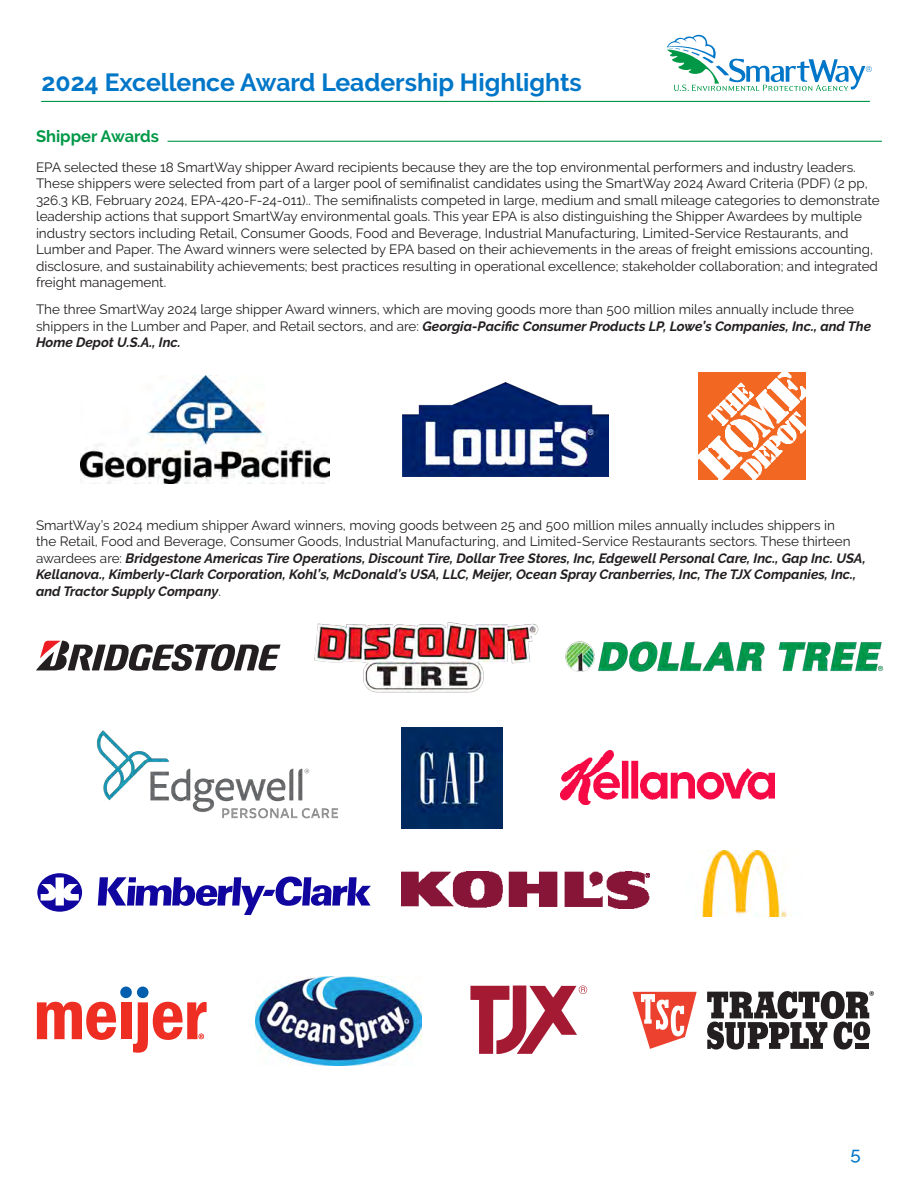
<style>
.page{position:relative;width:918px;height:1188px;background:#fff}
.page>*{position:absolute;margin:0;border:0;box-sizing:border-box;transform-origin:0 0}
.t1{font:700 24.75px "Raleway";color:#0076c8}
.t2{font:500 18px "Raleway";color:#0076c8;scale:1.04 1}
.t3{font:700 16.5px "Raleway";color:#009847}
.t4{font:13.5px/16.5px "Raleway";color:#231f20}
.t5{font:italic 700 13.5px "Raleway";color:#231f20}
.s1{font-weight:700;font-style:italic}
.s2{font-weight:400;font-style:normal}
</style>
<div class="page">
<hr style="left:168px;top:141px;width:714px;height:1px;background:#009847">
<hr style="left:41px;top:101px;width:829px;height:1px;background:#009847">
<svg style="left:667px;top:34px;width:205px;height:57px"></svg>
<img style="left:80px;top:376px;width:249px;height:107px">
<img style="left:403px;top:382px;width:205px;height:95px">
<img style="left:698px;top:372px;width:107px;height:107px">
<svg style="left:36px;top:640px;width:245px;height:31px"></svg>
<img style="left:314px;top:622px;width:225px;height:71px">
<img style="left:565px;top:641px;width:318px;height:31px">
<img style="left:401px;top:728px;width:102px;height:101px">
<img style="left:96px;top:730px;width:243px;height:89px">
<svg style="left:37px;top:873px;width:45px;height:39px"></svg>
<svg style="left:98px;top:877px;width:273px;height:38px"></svg>
<img style="left:401px;top:872px;width:249px;height:37px">
<img style="left:702px;top:850px;width:89px;height:67px">
<img style="left:561px;top:750px;width:213px;height:54px">
<svg style="left:470px;top:986px;width:117px;height:68px"></svg>
<svg style="left:633px;top:992px;width:64px;height:57px"></svg>
<svg style="left:707px;top:991px;width:167px;height:59px"></svg>
<svg style="left:37px;top:1002px;width:79px;height:38px"></svg>
<div style="left:121px;top:1002px;width:10px;height:37px;background:#ee2e22"></div>
<div style="left:120px;top:987px;width:12px;height:11px;background:#015fae;border-radius:50%"></div>
<div style="left:137px;top:987px;width:12px;height:11px;background:#015fae;border-radius:50%"></div>
<svg style="left:133px;top:1002px;width:74px;height:51px"></svg>
<img style="left:256px;top:976px;width:166px;height:90px">
<h2 class="t1" style="left:42px;top:68px;width:542px">2024 Excellence Award Leadership Highlights</h2>
<h4 class="t3" style="left:36px;top:126px;width:124px">Shipper Awards</h4>
<p class="t4" style="left:36px;top:159px;width:821px">EPA selected these 18 SmartWay shipper Award recipients because they are the top environmental performers and industry leaders.</p>
<p class="t4" style="left:36px;top:175px;width:833px">These shippers were selected from part of a larger pool of semifinalist candidates using the SmartWay 2024 Award Criteria (PDF) (2 pp,</p>
<p class="t4" style="left:36px;top:192px;width:845px">326.3 KB, February 2024, EPA-420-F-24-011).. The semifinalists competed in large, medium and small mileage categories to demonstrate</p>
<p class="t4" style="left:36px;top:208px;width:844px">leadership actions that support SmartWay environmental goals. This year EPA is also distinguishing the Shipper Awardees by multiple industry sectors including Retail, Consumer Goods, Food and Beverage, Industrial Manufacturing, Limited-Service Restaurants, and Lumber and Paper. The Award winners were selected by EPA based on their achievements in the areas of freight emissions accounting, disclosure, and sustainability achievements; best practices resulting in operational excellence; stakeholder collaboration; and integrated freight management.</p>
<p class="t4" style="left:36px;top:301px;width:837px">The three SmartWay 2024 large shipper Award winners, which are moving goods more than 500 million miles annually include three shippers in the Lumber and Paper, and Retail sectors, and are: <span class="s1">Georgia-Pacific Consumer Products LP, Lowe’s Companies, Inc., and The</span></p>
<p class="t5" style="left:36px;top:335px;width:146px">Home Depot U.S.A., Inc.</p>
<p class="t4" style="left:36px;top:517px;width:831px">SmartWay’s 2024 medium shipper Award winners, moving goods between 25 and 500 million miles annually includes shippers in<br>the Retail, Food and Beverage, Consumer Goods, Industrial Manufacturing, and Limited-Service Restaurants sectors. These thirteen awardees are: <span class="s1">Bridgestone Americas Tire Operations, Discount Tire, Dollar Tree Stores, Inc, Edgewell Personal Care, Inc., Gap Inc. USA,</span></p>
<p class="t5" style="left:36px;top:567px;width:822px">Kellanova., Kimberly-Clark Corporation, Kohl’s, McDonald’s USA, LLC, Meijer, Ocean Spray Cranberries, Inc, The TJX Companies, Inc.,</p>
<p class="t5" style="left:36px;top:583px;width:186px">and Tractor Supply Company<span class="s2">.</span></p>
<h2 class="t2" style="left:850px;top:1143px;width:11px">5</h2>
</div>
